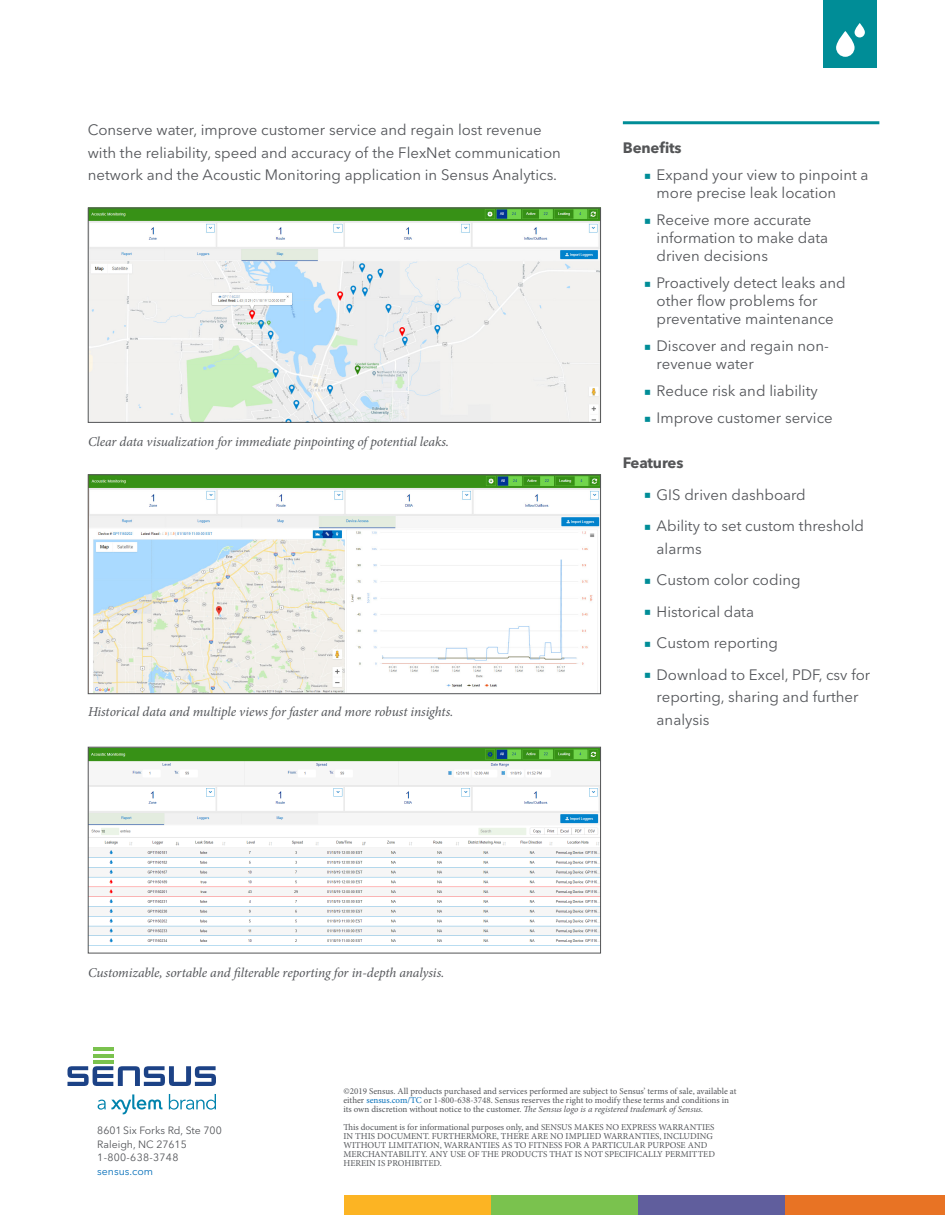
<style>
.page{position:relative;width:945px;height:1215px;background:#fff}
.page>*{position:absolute;margin:0;border:0;box-sizing:border-box;transform-origin:0 0}
.Main_Body_Text{font:15px/18px "Avenir Next LT Pro";color:#54565a}
.Main_Body_Text-2{font:700 15px "Avenir Next LT Pro";letter-spacing:-.01em;color:#545557}
.Main_Body_Note{font:italic 13.5px "Minion Pro";letter-spacing:-.01em;color:#54565a}
.t1{font:10.5px/13.5px "Avenir Next LT Pro";color:#54565a}
.t2{font:10.5px "Avenir Next LT Pro";color:#0770ba}
.Copyright{font:9px/9px "Minion Pro";color:#54565a}
.s1{color:#0770ba}
.s2{font-style:italic}
</style>
<div class="page">
<div style="left:770px;top:1196px;width:175px;height:19px;background:#e87324"></div>
<div style="left:478px;top:1196px;width:178px;height:19px;background:#7ac24e"></div>
<div style="left:344px;top:1196px;width:147px;height:19px;background:#fcb423"></div>
<div style="left:638px;top:1196px;width:147px;height:19px;background:#605e9d"></div>
<div style="left:824px;top:0;width:54px;height:68px;background:#008d97"></div>
<hr style="left:93px;top:1047px;width:20px;height:4px;background:#7ac24e">
<hr style="left:93px;top:1054px;width:20px;height:3px;background:#7ac24e">
<hr style="left:93px;top:1060px;width:20px;height:4px;background:#7ac24e">
<svg style="left:68px;top:1066px;width:148px;height:20px"></svg>
<svg style="left:169px;top:1094px;width:47px;height:16px"></svg>
<svg style="left:98px;top:1094px;width:64px;height:20px"></svg>
<svg style="left:836px;top:23px;width:29px;height:34px"></svg>
<hr style="left:623px;top:121px;width:256px;height:3px;background:#008d97">
<img style="left:90px;top:210px;width:509px;height:211px">
<div style="left:88px;top:208px;width:513px;height:215px;border:1px solid #545557"></div>
<img style="left:90px;top:477px;width:509px;height:215px">
<div style="left:88px;top:475px;width:513px;height:219px;border:1px solid #545557"></div>
<img style="left:90px;top:749px;width:509px;height:197px">
<div style="left:88px;top:747px;width:513px;height:206px;border:1px solid #545557"></div>
<p class="Main_Body_Text" style="left:88px;top:119px;width:475px;line-height:22.5px">Conserve water, improve customer service and regain lost revenue with the reliability, speed and accuracy of the FlexNet communication network and the Acoustic Monitoring application in Sensus Analytics.</p>
<p class="Main_Body_Note" style="left:88px;top:432px;width:363px">Clear data visualization for immediate pinpointing of potential leaks.</p>
<p class="Main_Body_Note" style="left:88px;top:702px;width:367px">Historical data and multiple views for faster and more robust insights.</p>
<p class="Main_Body_Text-2" style="left:623px;top:139px;width:60px">Benefits</p>
<p class="Main_Body_Text" style="left:657px;top:166px;width:213px">Expand your view to pinpoint a more precise leak location</p>
<p class="Main_Body_Text" style="left:657px;top:211px;width:173px">Receive more accurate information to make data driven decisions</p>
<p class="Main_Body_Text" style="left:657px;top:274px;width:191px">Proactively detect leaks and other flow problems for preventative maintenance</p>
<p class="Main_Body_Text" style="left:657px;top:337px;width:174px">Discover and regain non&shy;revenue water</p>
<p class="Main_Body_Text" style="left:657px;top:382px;width:163px">Reduce risk and liability</p>
<p class="Main_Body_Text" style="left:657px;top:409px;width:178px">Improve customer service</p>
<p class="Main_Body_Text-2" style="left:623px;top:454px;width:62px">Features</p>
<p class="Main_Body_Text" style="left:657px;top:485px;width:151px">GIS driven dashboard</p>
<p class="Main_Body_Text" style="left:657px;top:515px;width:209px;line-height:22.5px">Ability to set custom threshold alarms</p>
<p class="Main_Body_Text" style="left:657px;top:571px;width:146px">Custom color coding</p>
<p class="Main_Body_Text" style="left:657px;top:602px;width:99px">Historical data</p>
<p class="Main_Body_Text" style="left:657px;top:634px;width:123px">Custom reporting</p>
<p class="Main_Body_Text" style="left:657px;top:663px;width:215px;line-height:22.5px">Download to Excel, PDF, csv for reporting, sharing and further analysis</p>
<p class="Main_Body_Note" style="left:88px;top:963px;width:358px">Customizable, sortable and filterable reporting for in-depth analysis.</p>
<p class="t1" style="left:97px;top:1124px;width:126px">8601 Six Forks Rd, Ste 700<br>Raleigh, NC 27615<br>1-800-638-3748</p>
<p class="t2" style="left:97px;top:1165px;width:57px">sensus.com</p>
<p class="Copyright" style="left:343px;top:1086px;width:394px">©2019 Sensus. All products purchased and services performed are subject to Sensus’ terms of sale, available at either <span class="s1">sensus.com/TC</span> or 1-800-638-3748. Sensus reserves the right to modify these terms and conditions in its own discretion without notice to the customer. <span class="s2">The Sensus logo is a registered trademark of Sensus.</span></p>
<p class="Copyright" style="left:343px;top:1122px;width:373px">This document is for informational purposes only, and SENSUS MAKES NO EXPRESS WARRANTIES IN THIS DOCUMENT. FURTHERMORE, THERE ARE NO IMPLIED WARRANTIES, INCLUDING WITHOUT LIMITATION, WARRANTIES AS TO FITNESS FOR A PARTICULAR PURPOSE AND MERCHANTABILITY. ANY USE OF THE PRODUCTS THAT IS NOT SPECIFICALLY PERMITTED HEREIN IS PROHIBITED.</p>
</div>
